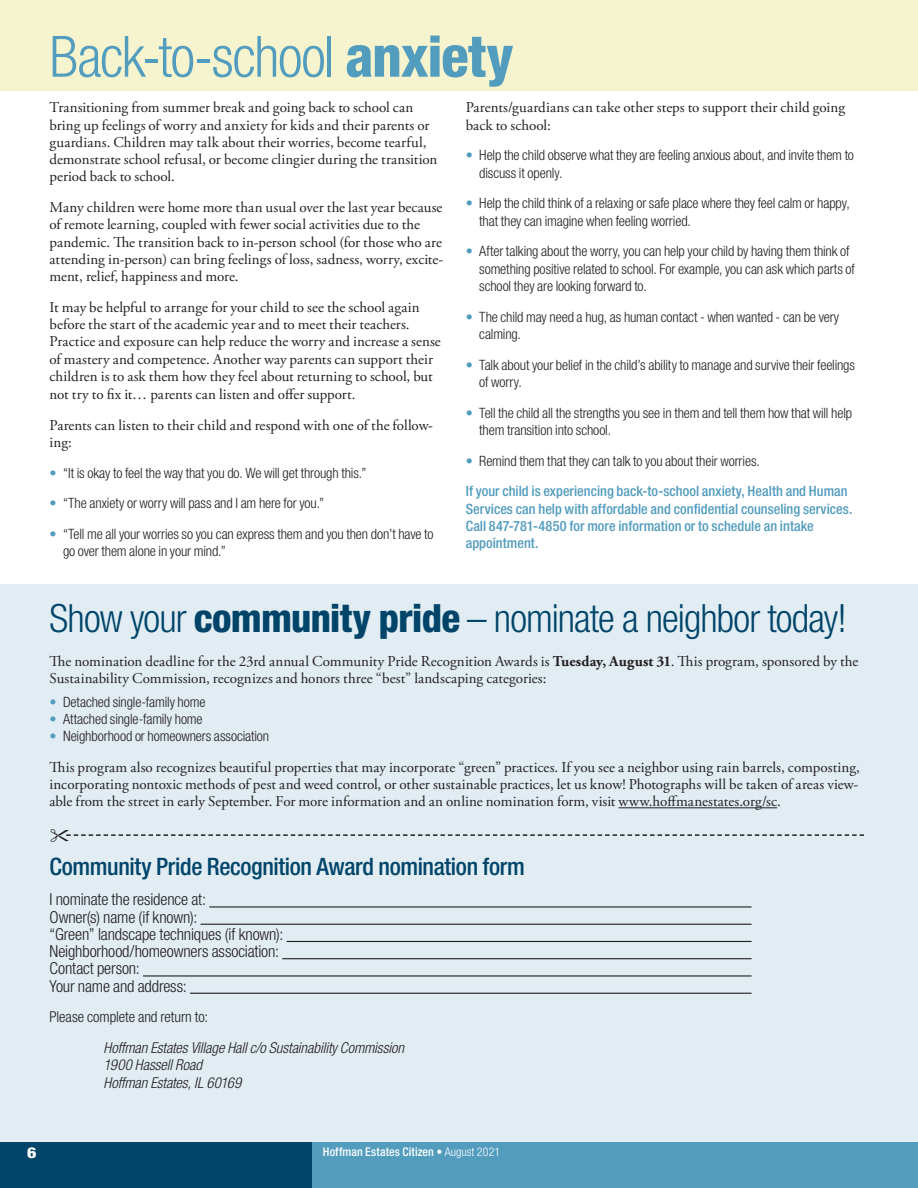
<style>
.page{position:relative;width:918px;height:1188px;background:#fff}
.page>*{position:absolute;margin:0;border:0;box-sizing:border-box;transform-origin:0 0}
._01A-headline_A{font:300 condensed 57px "Helvetica Neue LT Std";letter-spacing:-.025em;color:#529cbe}
._01A-headline_A-2{font:300 condensed 39px "Helvetica Neue LT Std";letter-spacing:-.025em;color:#00446a}
._03-headline_C{font:500 condensed 24px "Helvetica Neue LT Std";letter-spacing:-.015em;color:#00446a}
._05-body{font:300 condensed 16.5px/17.2px "Helvetica Neue LT Std";letter-spacing:-.01em;color:#231f20}
._05-body-2{font:15px/17.2px "Adobe Garamond Pro";letter-spacing:.005em;color:#231f20}
._05-body-3{font:italic 300 condensed 15px/17.2px "Helvetica Neue LT Std";letter-spacing:-.005em;color:#231f20}
._05-body-4{font:300 condensed 15px "Helvetica Neue LT Std";letter-spacing:-.005em;color:#231f20}
._05-body-5{font:800 condensed 15px "Helvetica Neue LT Std";color:#fff;scale:1.2 1}
.t1{font:300 condensed 14.25px/17.2px "Helvetica Neue LT Std";letter-spacing:-.01em;color:#231f20}
._10-more_info{font:500 condensed 14.25px/17.2px "Helvetica Neue LT Std";color:#529cbe}
._05-body-6{font:500 condensed 12px "Helvetica Neue LT Std";letter-spacing:.01em;color:#fff}
.s1{font-weight:800}
.s2{color:#529cbe}
.s3{font-weight:700}
.s4{font-weight:300}
</style>
<div class="page">
<div style="left:0;top:584px;width:918px;height:604px;background:#e1edf3"></div>
<div style="left:0;top:0;width:918px;height:90px;background:#f6f3cf"></div>
<hr style="left:619px;top:807px;width:158px;height:1px;background:#231f20">
<hr style="left:209px;top:906px;width:543px;height:2px;background:#231f20">
<hr style="left:201px;top:924px;width:551px;height:1px;background:#231f20">
<hr style="left:287px;top:941px;width:465px;height:1px;background:#231f20">
<hr style="left:282px;top:958px;width:470px;height:1px;background:#231f20">
<hr style="left:143px;top:975px;width:609px;height:2px;background:#231f20">
<hr style="left:190px;top:993px;width:562px;height:1px;background:#231f20">
<div style="left:0;top:1143px;width:918px;height:45px;background:#529cbe"></div>
<div style="left:0;top:1143px;width:312px;height:45px;background:#00446a"></div>
<svg style="left:66px;top:834px;width:798px;height:2px"></svg>
<p class="_01A-headline_A" style="left:50px;top:24px;width:466px">Back-to-school <span class="s1">anxiety</span></p>
<p class="_05-body-2" style="left:50px;top:99px;width:389px">Transitioning from summer break and going back to school can bring up feelings of worry and anxiety for kids and their parents or guardians. Children may talk about their worries, become tearful, demonstrate school refusal, or become clingier during the transition period back to school.</p>
<p class="_05-body-2" style="left:50px;top:199px;width:395px">Many children were home more than usual over the last year because of remote learning, coupled with fewer social activities due to the pandemic. The transition back to in-person school (for those who are attending in-person) can bring feelings of loss, sadness, worry, excite&shy;ment, relief, happiness and more.</p>
<p class="_05-body-2" style="left:50px;top:299px;width:393px">It may be helpful to arrange for your child to see the school again before the start of the academic year and to meet their teachers.<br>Practice and exposure can help reduce the worry and increase a sense of mastery and competence. Another way parents can support their children is to ask them how they feel about returning to school, but not try to fix it… parents can listen and offer support.</p>
<p class="_05-body-2" style="left:50px;top:417px;width:385px">Parents can listen to their child and respond with one of the follow&shy;ing:</p>
<p class="t1" style="left:50px;top:464px;width:318px"><span class="s2">•</span> “It is okay to feel the way that you do. We will get through this.”</p>
<p class="t1" style="left:50px;top:495px;width:276px"><span class="s2">•</span> “The anxiety or worry will pass and I am here for you.”</p>
<p class="t1" style="left:63px;top:525px;width:372px;text-indent:-14px"><span class="s2">•</span> “Tell me all your worries so you can express them and you then don’t have to go over them alone in your mind.”</p>
<p class="_05-body-2" style="left:466px;top:99px;width:381px">Parents/guardians can take other steps to support their child going back to school:</p>
<p class="t1" style="left:479px;top:147px;width:376px;text-indent:-14px"><span class="s2">•</span> Help the child observe what they are feeling anxious about, and invite them to discuss it openly.</p>
<p class="t1" style="left:479px;top:195px;width:372px;text-indent:-14px"><span class="s2">•</span> Help the child think of a relaxing or safe place where they feel calm or happy, that they can imagine when feeling worried.</p>
<p class="t1" style="left:479px;top:243px;width:377px;text-indent:-14px"><span class="s2">•</span> After talking about the worry, you can help your child by having them think of something positive related to school. For example, you can ask which parts of school they are looking forward to.</p>
<p class="t1" style="left:479px;top:308px;width:361px;text-indent:-14px"><span class="s2">•</span> The child may need a hug, as human contact - when wanted - can be very calming.</p>
<p class="t1" style="left:479px;top:356px;width:377px;text-indent:-14px"><span class="s2">•</span> Talk about your belief in the child’s ability to manage and survive their feelings of worry.</p>
<p class="t1" style="left:479px;top:404px;width:374px;text-indent:-14px"><span class="s2">•</span> Tell the child all the strengths you see in them and tell them how that will help them transition into school.</p>
<p class="t1" style="left:466px;top:452px;width:293px"><span class="s2">•</span> Remind them that they can talk to you about their worries.</p>
<p class="_10-more_info" style="left:466px;top:482px;width:388px">If your child is experiencing back-to-school anxiety, Health and Human Services can help with affordable and confidential counseling services.<br>Call 847-781-4850 for more information or to schedule an intake appointment.</p>
<p class="_01A-headline_A-2" style="left:50px;top:595px;width:799px">Show your <span class="s1">community pride</span> – nominate a neighbor today!</p>
<p class="_05-body-2" style="left:50px;top:653px;width:810px">The nomination deadline for the 23rd annual Community Pride Recognition Awards is <span class="s3">Tuesday, August 31</span>. This program, sponsored by the<br>Sustainability Commission, recognizes and honors three “best” landscaping categories:</p>
<p class="t1" style="left:50px;top:693px;width:157px"><span class="s2">•</span> Detached single-family home</p>
<p class="t1" style="left:50px;top:710px;width:155px"><span class="s2">•</span> Attached single-family home</p>
<p class="t1" style="left:50px;top:727px;width:221px"><span class="s2">•</span> Neighborhood or homeowners association</p>
<p class="_05-body-2" style="left:50px;top:759px;width:812px;text-align:justify">This program also recognizes beautiful properties that may incorporate “green” practices. If you see a neighbor using rain barrels, composting, incorporating nontoxic methods of pest and weed control, or other sustainable practices, let us know! Photographs will be taken of areas view&shy;able from the street in early September. For more information and an online nomination form, visit www.hoffmanestates.org/sc.</p>
<p class="_03-headline_C" style="left:50px;top:852px;width:477px">Community Pride Recognition Award nomination form</p>
<p class="_05-body" style="left:50px;top:891px;width:235px">I nominate the residence at:<br>Owner(s) name (if known):<br>“Green” landscape techniques (if known):<br>Neighborhood/homeowners association:<br>Contact person:<br>Your name and address:</p>
<p class="_05-body-4" style="left:50px;top:1008px;width:160px">Please complete and return to:</p>
<p class="_05-body-3" style="left:104px;top:1040px;width:302px">Hoffman Estates Village Hall c/o Sustainability Commission<br>1900 Hassell Road<br>Hoffman Estates, IL 60169</p>
<p class="_05-body-5" style="left:27px;top:1144px;width:9px">6</p>
<p class="_05-body-6" style="left:323px;top:1145px;width:179px">Hoffman Estates Citizen <span class="s4">• August 2021</span></p>
</div>
